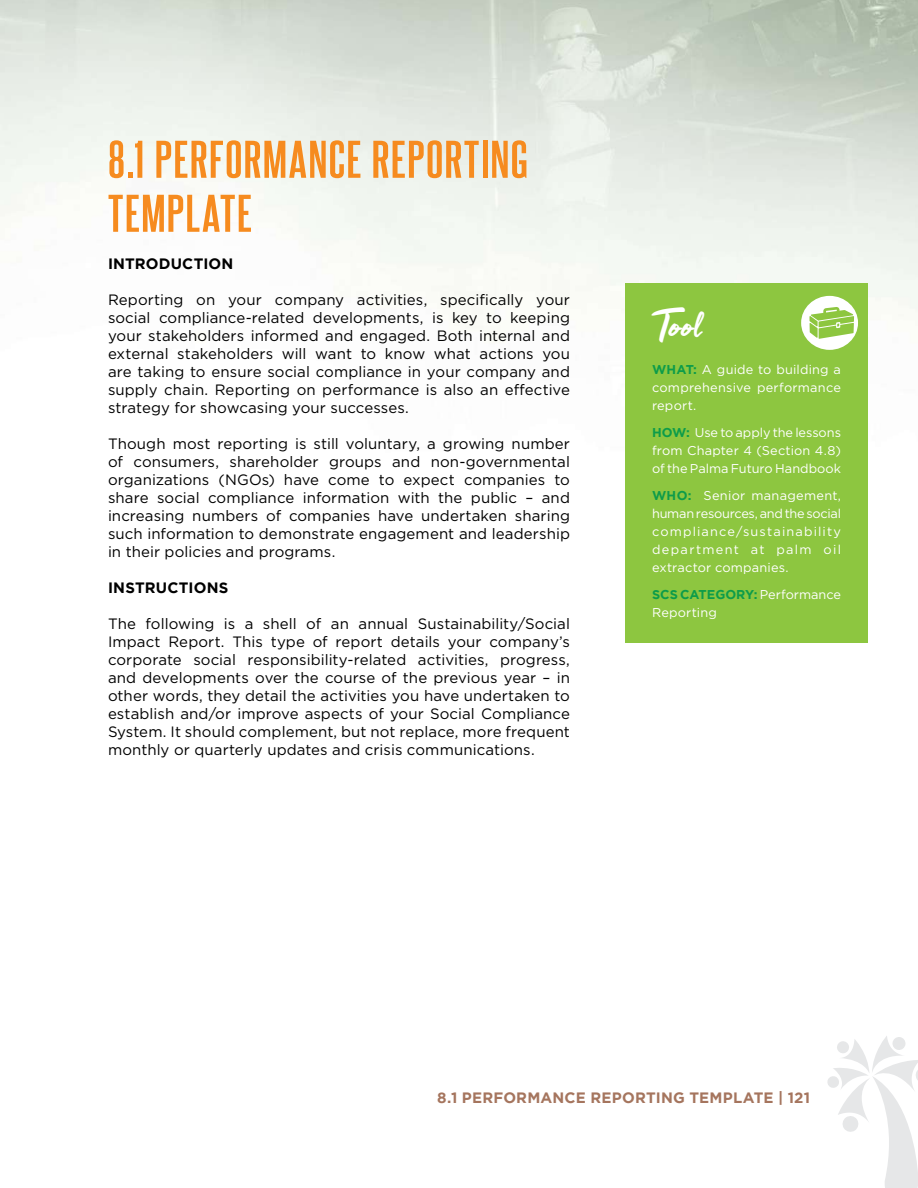
<style>
.page{position:relative;width:918px;height:1188px;background:#fff}
.page>*{position:absolute;margin:0;border:0;box-sizing:border-box;transform-origin:0 0}
.t1{font:700 45px/54px "Steelfish Rg";letter-spacing:.025em;color:#f68b1f;scale:1.2 1}
.t2{font:45px "Mak Dah";color:#fff}
.t3{font:15px/18px "Gotham";letter-spacing:.005em;color:#000;text-align:justify}
.t4{font:700 15px "Gotham";letter-spacing:.005em;color:#a5755e}
.t5{font:700 15px "Gotham";letter-spacing:.015em;color:#000}
.t6{font:12.75px/18px "Gotham";letter-spacing:.015em;color:#fff;text-align:justify}
.s1{font-weight:700;color:#0d9c4a}
</style>
<div class="page">
<img style="left:0;top:0;width:918px;height:328px">
<svg style="left:0;top:60px;width:1px;height:194px"></svg>
<div style="left:625px;top:284px;width:243px;height:360px;background:#8dc640"></div>
<div style="left:801px;top:296px;width:57px;height:54px;background:#fff;border-radius:50%"></div>
<svg style="left:809px;top:307px;width:45px;height:32px"></svg>
<svg style="left:827px;top:1036px;width:91px;height:152px"></svg>
<h1 class="t1" style="left:108px;top:129px;width:351px">8.1 PERFORMANCE REPORTING<br>TEMPLATE</h1>
<p class="t5" style="left:108px;top:255px;width:127px">INTRODUCTION</p>
<p class="t3" style="left:108px;top:291px;width:464px">Reporting on your company activities, specifically your social compliance-related developments, is key to keeping your stakeholders informed and engaged. Both internal and external stakeholders will want to know what actions you are taking to ensure social compliance in your company and supply chain. Reporting on performance is also an effective strategy for showcasing your successes.</p>
<p class="t3" style="left:108px;top:435px;width:464px">Though most reporting is still voluntary, a growing number of consumers, shareholder groups and non-governmental organizations (NGOs) have come to expect companies to share social compliance information with the public – and increasing numbers of companies have undertaken sharing such information to demonstrate engagement and leadership in their policies and programs.</p>
<p class="t5" style="left:108px;top:579px;width:122px">INSTRUCTIONS</p>
<p class="t3" style="left:108px;top:615px;width:464px">The following is a shell of an annual Sustainability/Social Impact Report. This type of report details your company’s corporate social responsibility-related activities, progress, and developments over the course of the previous year – in other words, they detail the activities you have undertaken to establish and/or improve aspects of your Social Compliance System. It should complement, but not replace, more frequent monthly or quarterly updates and crisis communications.</p>
<h1 class="t2" style="left:652px;top:301px;width:51px">Tool</h1>
<p class="t6" style="left:652px;top:360px;width:191px"><span class="s1">WHAT:</span> A guide to building a comprehensive performance report.</p>
<p class="t6" style="left:652px;top:423px;width:191px"><span class="s1">HOW:</span> Use to apply the lessons from Chapter 4 (Section 4.8) of the Palma Futuro Handbook</p>
<p class="t6" style="left:652px;top:486px;width:191px"><span class="s1">WHO:</span> Senior management, human resources, and the social compliance/sustainability department at palm oil extractor companies.</p>
<p class="t6" style="left:652px;top:585px;width:190px"><span class="s1">SCS CATEGORY:</span> Performance<br>Reporting</p>
<p class="t4" style="left:437px;top:1089px;width:48px">8.1 PERFORMANCE</p>
<p class="t4" style="left:590px;top:1089px;width:17px">REPORTING</p>
<p class="t4" style="left:689px;top:1089px;width:16px">TEMPLATE</p>
<p class="t4" style="left:778px;top:1089px;width:33px">| 121</p>
</div>
